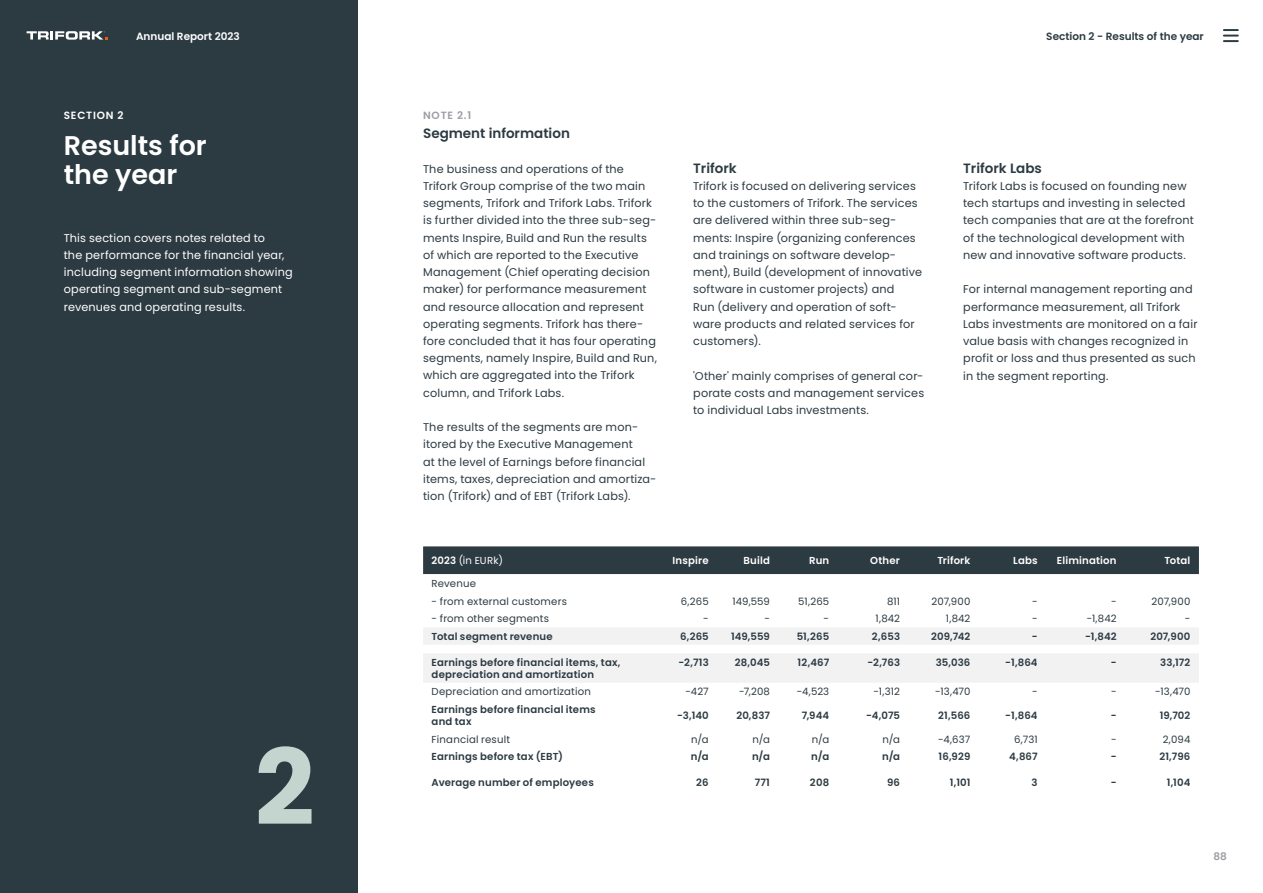
<style>
.page{position:relative;width:1263px;height:893px;background:#fff}
.page>*{position:absolute;margin:0;border:0;box-sizing:border-box;transform-origin:0 0}
.t1{font:700 105px "Poppins";color:#c3d5ce}
.t2{font:600 27px/28.5px "Poppins";color:#fff}
.t3{font:600 13.5px "Poppins";color:#2c3a42}
.t4{font:11.25px/17.2px "Poppins";letter-spacing:.015em;color:#2c3a42}
.t5{font:11.25px/17.2px "Poppins";letter-spacing:.015em;color:#fff}
.t6{font:600 10.5px "Poppins";color:#2c3a42}
.t7{font:600 10.5px "Poppins";color:#fff}
.t8{font:600 10.5px "Poppins";letter-spacing:.075em;color:#9d9ea4}
.t9{font:600 10.5px "Poppins";letter-spacing:.075em;color:#fff}
.t10{font:600 10.2px/12px "Poppins";letter-spacing:.015em;color:#2c3a42}
.t11{font:10.2px "Poppins";letter-spacing:.015em;color:#2c3a42}
.t12{font:600 10.2px "Poppins";letter-spacing:.02em;color:#fff}
.t13{font:10.2px "Poppins";letter-spacing:.015em;color:#fff}
.s1{font-weight:600}
</style>
<div class="page">
<div style="left:0;top:0;width:357px;height:893px;background:#2c3a42"></div>
<svg style="left:27px;top:31px;width:81px;height:9px"></svg>
<svg style="left:1223px;top:29px;width:16px;height:13px"></svg>
<div style="left:423px;top:546px;width:776px;height:28px;background:#2c3a42"></div>
<svg style="left:423px;top:628px;width:776px;height:54px"></svg>
<p class="t7" style="left:136px;top:30px;width:105px">Annual Report 2023</p>
<p class="t9" style="left:64px;top:109px;width:61px">SECTION 2</p>
<h2 class="t2" style="left:64px;top:132px;width:145px">Results for the year</h2>
<p class="t5" style="left:64px;top:229px;width:230px">This section covers notes related to<br>the performance for the financial year, including segment information showing operating segment and sub-segment revenues and operating results.</p>
<h1 class="t1" style="left:255px;top:727px;width:61px">2</h1>
<p class="t6" style="left:1046px;top:30px;width:159px">Section 2 - Results of the year</p>
<p class="t8" style="left:423px;top:109px;width:50px">NOTE 2.1</p>
<p class="t3" style="left:423px;top:125px;width:148px">Segment information</p>
<p class="t4" style="left:423px;top:160px;width:235px">The business and operations of the Trifork Group comprise of the two main segments, Trifork and Trifork Labs. Trifork is further divided into the three sub-seg&shy;ments Inspire, Build and Run the results of which are reported to the Executive Management (Chief operating decision maker) for performance measurement and resource allocation and represent operating segments. Trifork has there&shy;fore concluded that it has four operating segments, namely Inspire, Build and Run, which are aggregated into the Trifork column, and Trifork Labs.</p>
<p class="t4" style="left:423px;top:419px;width:235px">The results of the segments are mon&shy;itored by the Executive Management<br>at the level of Earnings before financial items, taxes, depreciation and amortiza&shy;tion (Trifork) and of EBT (Trifork Labs).</p>
<p class="t3" style="left:693px;top:160px;width:45px">Trifork</p>
<p class="t4" style="left:693px;top:177px;width:230px">Trifork is focused on delivering services to the customers of Trifork. The services are delivered within three sub-seg&shy;ments: Inspire (organizing conferences and trainings on software develop&shy;ment), Build (development of innovative software in customer projects) and<br>Run (delivery and operation of soft&shy;ware products and related services for customers).</p>
<p class="t4" style="left:693px;top:367px;width:233px;text-align:justify">'Other' mainly comprises of general cor&shy;porate costs and management services to individual Labs investments.</p>
<p class="t3" style="left:963px;top:160px;width:80px">Trifork Labs</p>
<p class="t4" style="left:963px;top:177px;width:232px">Trifork Labs is focused on founding new tech startups and investing in selected tech companies that are at the forefront of the technological development with new and innovative software products.</p>
<p class="t4" style="left:963px;top:281px;width:236px">For internal management reporting and performance measurement, all Trifork Labs investments are monitored on a fair value basis with changes recognized in profit or loss and thus presented as such in the segment reporting.</p>
<p class="t13" style="left:432px;top:555px;width:73px"><span class="s1">2023</span> (in EURk)</p>
<p class="t12" style="left:672px;top:555px;width:38px">Inspire</p>
<p class="t12" style="left:743px;top:555px;width:28px">Build</p>
<p class="t12" style="left:809px;top:555px;width:22px">Run</p>
<p class="t12" style="left:870px;top:555px;width:31px">Other</p>
<p class="t12" style="left:937px;top:555px;width:34px">Trifork</p>
<p class="t12" style="left:1013px;top:555px;width:26px">Labs</p>
<p class="t12" style="left:1057px;top:555px;width:61px">Elimination</p>
<p class="t12" style="left:1164px;top:555px;width:27px">Total</p>
<p class="t11" style="left:432px;top:577px;width:46px">Revenue</p>
<p class="t11" style="left:432px;top:595px;width:137px">- from external customers</p>
<p class="t11" style="left:681px;top:595px;width:29px">6,265</p>
<p class="t11" style="left:732px;top:595px;width:39px">149,559</p>
<p class="t11" style="left:798px;top:595px;width:33px">51,265</p>
<p class="t11" style="left:887px;top:595px;width:14px">811</p>
<p class="t11" style="left:931px;top:595px;width:40px">207,900</p>
<p class="t11" style="left:1032px;top:595px;width:7px">-</p>
<p class="t11" style="left:1111px;top:595px;width:7px">-</p>
<p class="t11" style="left:1151px;top:595px;width:40px">207,900</p>
<p class="t11" style="left:432px;top:613px;width:119px">- from other segments</p>
<p class="t11" style="left:703px;top:613px;width:7px">-</p>
<p class="t11" style="left:764px;top:613px;width:7px">-</p>
<p class="t11" style="left:824px;top:613px;width:7px">-</p>
<p class="t11" style="left:875px;top:613px;width:26px">1,842</p>
<p class="t11" style="left:946px;top:613px;width:26px">1,842</p>
<p class="t11" style="left:1032px;top:613px;width:7px">-</p>
<p class="t11" style="left:1087px;top:613px;width:31px">-1,842</p>
<p class="t11" style="left:1185px;top:613px;width:7px">-</p>
<p class="t10" style="left:432px;top:630px;width:123px">Total segment revenue</p>
<p class="t10" style="left:680px;top:630px;width:30px">6,265</p>
<p class="t10" style="left:731px;top:630px;width:40px">149,559</p>
<p class="t10" style="left:797px;top:630px;width:34px">51,265</p>
<p class="t10" style="left:872px;top:630px;width:30px">2,653</p>
<p class="t10" style="left:931px;top:630px;width:41px">209,742</p>
<p class="t10" style="left:1032px;top:630px;width:7px">-</p>
<p class="t10" style="left:1085px;top:630px;width:33px">-1,842</p>
<p class="t10" style="left:1150px;top:630px;width:42px">207,900</p>
<p class="t10" style="left:432px;top:656px;width:190px">Earnings before financial items, tax, depreciation and amortization</p>
<p class="t10" style="left:679px;top:656px;width:32px">-2,713</p>
<p class="t10" style="left:735px;top:656px;width:37px">28,045</p>
<p class="t10" style="left:797px;top:656px;width:33px">12,467</p>
<p class="t10" style="left:867px;top:656px;width:34px">-2,763</p>
<p class="t10" style="left:936px;top:656px;width:36px">35,036</p>
<p class="t10" style="left:1005px;top:656px;width:34px">-1,864</p>
<p class="t10" style="left:1111px;top:656px;width:7px">-</p>
<p class="t10" style="left:1160px;top:656px;width:32px">33,172</p>
<p class="t11" style="left:432px;top:686px;width:161px">Depreciation and amortization</p>
<p class="t11" style="left:685px;top:686px;width:25px">-427</p>
<p class="t11" style="left:739px;top:686px;width:32px">-7,208</p>
<p class="t11" style="left:797px;top:686px;width:34px">-4,523</p>
<p class="t11" style="left:874px;top:686px;width:28px">-1,312</p>
<p class="t11" style="left:935px;top:686px;width:37px">-13,470</p>
<p class="t11" style="left:1032px;top:686px;width:7px">-</p>
<p class="t11" style="left:1111px;top:686px;width:7px">-</p>
<p class="t11" style="left:1155px;top:686px;width:37px">-13,470</p>
<p class="t10" style="left:432px;top:703px;width:166px">Earnings before financial items and tax</p>
<p class="t10" style="left:677px;top:709px;width:33px">-3,140</p>
<p class="t10" style="left:736px;top:709px;width:35px">20,837</p>
<p class="t10" style="left:802px;top:709px;width:29px">7,944</p>
<p class="t10" style="left:866px;top:709px;width:36px">-4,075</p>
<p class="t10" style="left:938px;top:709px;width:34px">21,566</p>
<p class="t10" style="left:1005px;top:709px;width:34px">-1,864</p>
<p class="t10" style="left:1111px;top:709px;width:7px">-</p>
<p class="t10" style="left:1160px;top:709px;width:32px">19,702</p>
<p class="t11" style="left:432px;top:733px;width:80px">Financial result</p>
<p class="t11" style="left:691px;top:733px;width:19px">n/a</p>
<p class="t11" style="left:752px;top:733px;width:19px">n/a</p>
<p class="t11" style="left:812px;top:733px;width:19px">n/a</p>
<p class="t11" style="left:882px;top:733px;width:19px">n/a</p>
<p class="t11" style="left:938px;top:733px;width:34px">-4,637</p>
<p class="t11" style="left:1014px;top:733px;width:25px">6,731</p>
<p class="t11" style="left:1111px;top:733px;width:7px">-</p>
<p class="t11" style="left:1163px;top:733px;width:29px">2,094</p>
<p class="t10" style="left:432px;top:751px;width:133px">Earnings before tax (EBT)</p>
<p class="t10" style="left:691px;top:751px;width:19px">n/a</p>
<p class="t10" style="left:752px;top:751px;width:19px">n/a</p>
<p class="t10" style="left:811px;top:751px;width:19px">n/a</p>
<p class="t10" style="left:882px;top:751px;width:19px">n/a</p>
<p class="t10" style="left:939px;top:751px;width:33px">16,929</p>
<p class="t10" style="left:1009px;top:751px;width:30px">4,867</p>
<p class="t10" style="left:1111px;top:751px;width:7px">-</p>
<p class="t10" style="left:1159px;top:751px;width:33px">21,796</p>
<p class="t10" style="left:432px;top:777px;width:164px">Average number of employees</p>
<p class="t10" style="left:696px;top:777px;width:14px">26</p>
<p class="t10" style="left:755px;top:777px;width:17px">771</p>
<p class="t10" style="left:810px;top:777px;width:21px">208</p>
<p class="t10" style="left:887px;top:777px;width:14px">96</p>
<p class="t10" style="left:950px;top:777px;width:22px">1,101</p>
<p class="t10" style="left:1031px;top:777px;width:8px">3</p>
<p class="t10" style="left:1111px;top:777px;width:7px">-</p>
<p class="t10" style="left:1167px;top:777px;width:25px">1,104</p>
<p class="t8" style="left:1213px;top:850px;width:15px">88</p>
</div>
